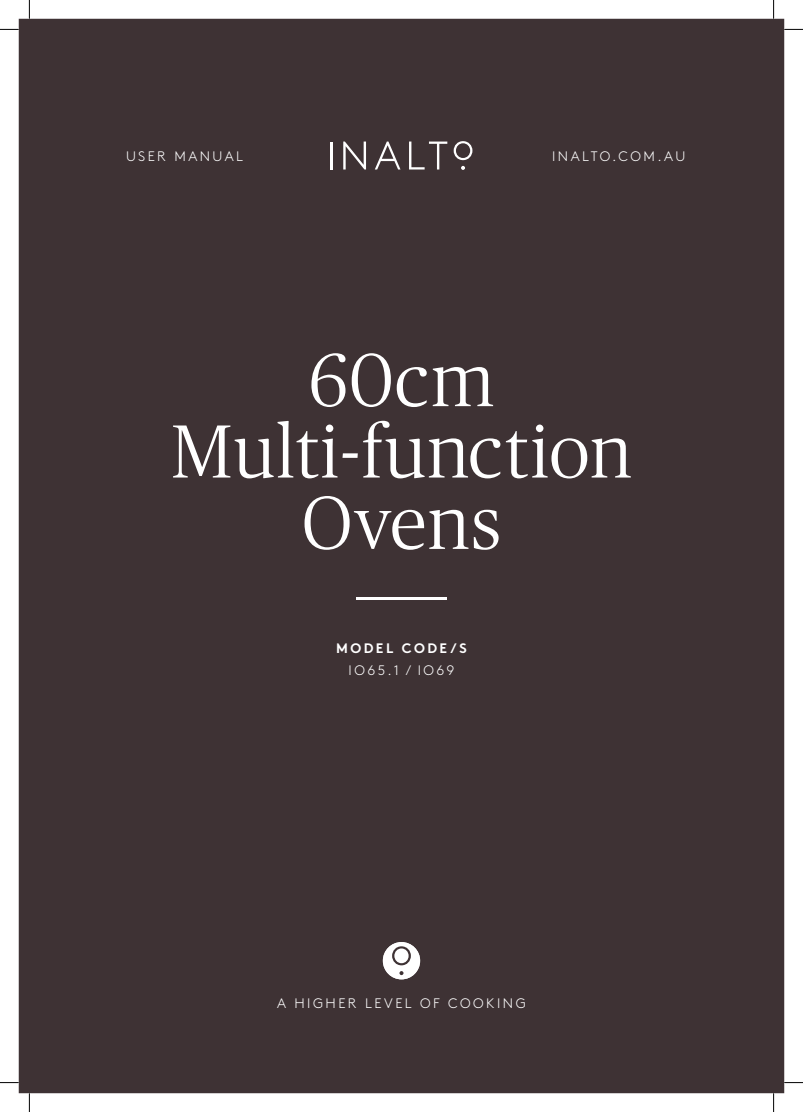
<style>
.page{position:relative;width:803px;height:1112px;background:#fff}
.page>*{position:absolute;margin:0;border:0;box-sizing:border-box;transform-origin:0 0}
.t1{font:300 75px/71.4px "Publico";letter-spacing:.02em;color:#fff;text-align:center}
.t2{font:300 13.75px "Brown";letter-spacing:.18em;color:#fff}
.t3{font:700 13.75px "Brown";letter-spacing:.18em;color:#fff}
</style>
<div class="page">
<div style="left:19px;top:19px;width:765px;height:1073px;background:#3e3234"></div>
<hr style="left:330px;top:141px;width:3px;height:28px;background:#fff">
<svg style="left:343px;top:141px;width:23px;height:28px"></svg>
<svg style="left:375px;top:141px;width:25px;height:28px"></svg>
<svg style="left:409px;top:141px;width:38px;height:28px"></svg>
<svg style="left:454px;top:141px;width:18px;height:19px"></svg>
<svg style="left:461px;top:166px;width:4px;height:4px"></svg>
<div style="left:383px;top:941px;width:37px;height:38px;background:#fff;border-radius:50%"></div>
<svg style="left:392px;top:946px;width:19px;height:28px"></svg>
<svg style="left:0;top:29px;width:19px;height:1px"></svg>
<svg style="left:784px;top:29px;width:19px;height:1px"></svg>
<svg style="left:0;top:1081px;width:19px;height:2px"></svg>
<svg style="left:784px;top:1081px;width:19px;height:2px"></svg>
<svg style="left:29px;top:0;width:1px;height:19px"></svg>
<svg style="left:29px;top:1092px;width:1px;height:19px"></svg>
<svg style="left:773px;top:0;width:1px;height:19px"></svg>
<svg style="left:773px;top:1092px;width:1px;height:19px"></svg>
<p class="t2" style="left:126px;top:146px;width:118px">USER MANUAL</p>
<p class="t2" style="left:552px;top:146px;width:135px">INALTO.COM.AU</p>
<h1 class="t1" style="left:171px;top:344px;width:462px">60cm<br>Multi-function<br>Ovens<br>—</h1>
<p class="t3" style="left:336px;top:636px;width:132px">MODEL CODE/S</p>
<p class="t2" style="left:349px;top:660px;width:107px">IO65.1 / IO69</p>
<p class="t2" style="left:277px;top:992px;width:250px">A HIGHER LEVEL OF COOKING</p>
</div>
